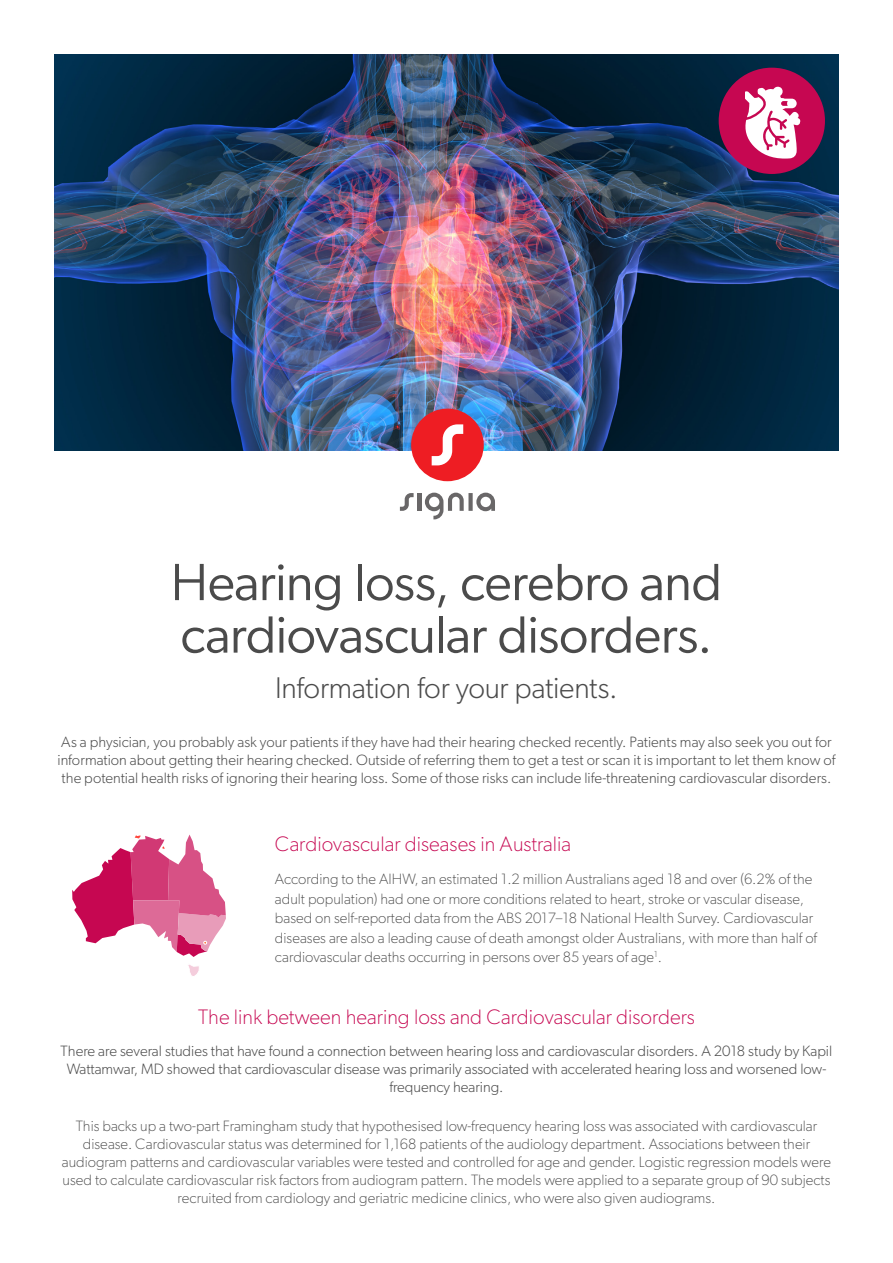
<style>
.page{position:relative;width:893px;height:1263px;background:#fff}
.page>*{position:absolute;margin:0;border:0;box-sizing:border-box;transform-origin:0 0}
._35pt_HEAD_Avenir_De{font:52.5px/52.5px "Gibson";letter-spacing:-.01em;color:#4b4b4b}
._35pt_HEAD_Avenir_De-2{font:300 30px "Gibson";letter-spacing:-.01em;color:#4b4b4b}
.t1{font:100 21px "Gibson";color:#c60751}
.t2{font:100 15px/19.5px "Gibson";color:#4b4b4b}
._12pt_COPY_Avenir_Re{font:300 15px/18px "Gibson";color:#4b4b4b}
</style>
<div class="page">
<img style="left:54px;top:54px;width:785px;height:397px">
<svg style="left:425px;top:493px;width:70px;height:26px"></svg>
<hr style="left:417px;top:493px;width:4px;height:18px;background:#696768">
<svg style="left:400px;top:493px;width:14px;height:18px"></svg>
<div style="left:411px;top:409px;width:73px;height:72px;background:#ee1d23;border-radius:50%"></div>
<svg style="left:432px;top:424px;width:31px;height:41px"></svg>
<svg style="left:188px;top:964px;width:11px;height:12px"></svg>
<svg style="left:72px;top:834px;width:154px;height:123px"></svg>
<div style="left:719px;top:68px;width:106px;height:106px;background:#c60751;border-radius:50%"></div>
<svg style="left:745px;top:87px;width:55px;height:72px"></svg>
<p class="_35pt_HEAD_Avenir_De" style="left:171px;top:555px;width:553px">Hearing loss, cerebro and cardiovascular disorders.</p>
<p class="_35pt_HEAD_Avenir_De-2" style="left:275px;top:669px;width:344px">Information for your patients.</p>
<p class="_12pt_COPY_Avenir_Re" style="left:58px;top:733px;width:779px">As a physician, you probably ask your patients if they have had their hearing checked recently. Patients may also seek you out for information about getting their hearing checked. Outside of referring them to get a test or scan it is important to let them know of the potential health risks of ignoring their hearing loss. Some of those risks can include life-threatening cardiovascular disorders.</p>
<p class="t1" style="left:275px;top:831px;width:298px">Cardiovascular diseases in Australia</p>
<p class="t2" style="left:275px;top:869px;width:544px">According to the AIHW, an estimated 1.2 million Australians aged 18 and over (6.2% of the adult population) had one or more conditions related to heart, stroke or vascular disease, based on self-reported data from the ABS 2017–18 National Health Survey. Cardiovascular diseases are also a leading cause of death amongst older Australians, with more than half of cardiovascular deaths occurring in persons over 85 years of age<sup>1</sup>.</p>
<p class="t1" style="left:198px;top:1004px;width:498px">The link between hearing loss and Cardiovascular disorders</p>
<p class="_12pt_COPY_Avenir_Re" style="left:61px;top:1041px;width:773px;text-align:center">There are several studies that have found a connection between hearing loss and cardiovascular disorders. A 2018 study by Kapil<br>Wattamwar, MD showed that cardiovascular disease was primarily associated with accelerated hearing loss and worsened low&shy;frequency hearing.</p>
<p class="t2" style="left:62px;top:1117px;width:771px;line-height:18px;text-align:center">This backs up a two-part Framingham study that hypothesised low-frequency hearing loss was associated with cardiovascular disease. Cardiovascular status was determined for 1,168 patients of the audiology department. Associations between their audiogram patterns and cardiovascular variables were tested and controlled for age and gender. Logistic regression models were used to calculate cardiovascular risk factors from audiogram pattern. The models were applied to a separate group of 90 subjects recruited from cardiology and geriatric medicine clinics, who were also given audiograms.</p>
</div>
